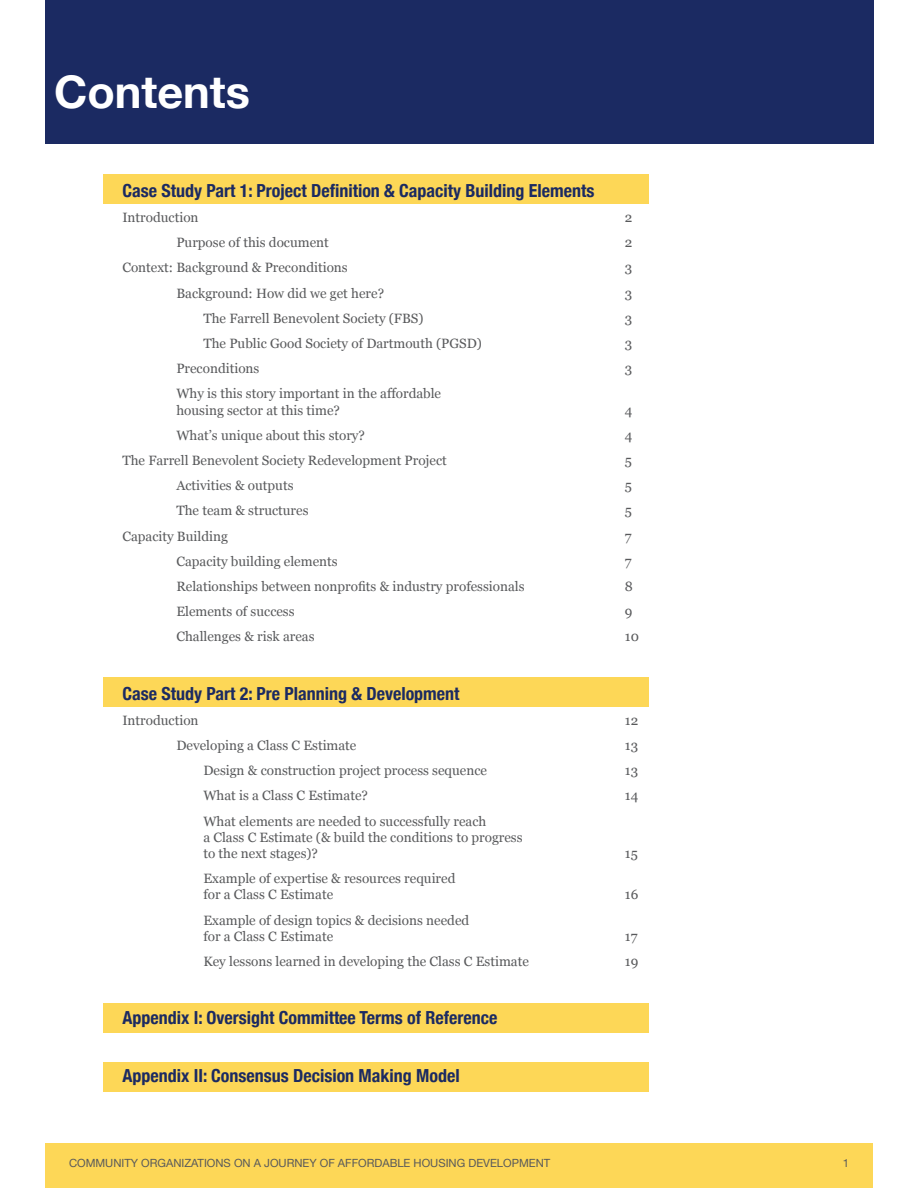
<style>
.page{position:relative;width:918px;height:1188px;background:#fff}
.page>*{position:absolute;margin:0;border:0;box-sizing:border-box;transform-origin:0 0}
.t1{font:700 45px "Helvetica Neue";color:#fff}
.t2{font:700 condensed 18px "Helvetica Neue";color:#1b2a62}
.t3{font:13.5px/16.2px "Georgia";color:#58595b}
.t4{font:11.25px "Helvetica Neue";color:#58595b}
</style>
<div class="page">
<div style="left:45px;top:1143px;width:828px;height:45px;background:#fdd757"></div>
<div style="left:104px;top:174px;width:546px;height:30px;background:#fdd757"></div>
<div style="left:104px;top:677px;width:546px;height:30px;background:#fdd757"></div>
<div style="left:104px;top:1003px;width:546px;height:30px;background:#fdd757"></div>
<div style="left:104px;top:1062px;width:546px;height:30px;background:#fdd757"></div>
<div style="left:45px;top:0;width:828px;height:144px;background:#1b2a62"></div>
<h1 class="t1" style="left:54px;top:57px;width:197px">Contents</h1>
<h2 class="t2" style="left:122px;top:175px;width:474px">Case Study Part 1: Project Definition &amp; Capacity Building Elements</h2>
<p class="t3" style="left:122px;top:209px;width:78px">Introduction</p>
<p class="t3" style="left:625px;top:209px;width:9px">2</p>
<p class="t3" style="left:176px;top:234px;width:154px">Purpose of this document</p>
<p class="t3" style="left:625px;top:234px;width:9px">2</p>
<p class="t3" style="left:122px;top:259px;width:227px">Context: Background &amp; Preconditions</p>
<p class="t3" style="left:625px;top:259px;width:9px">3</p>
<p class="t3" style="left:176px;top:284px;width:209px">Background: How did we get here?</p>
<p class="t3" style="left:625px;top:284px;width:9px">3</p>
<p class="t3" style="left:203px;top:309px;width:222px">The Farrell Benevolent Society (FBS)</p>
<p class="t3" style="left:625px;top:309px;width:9px">3</p>
<p class="t3" style="left:203px;top:335px;width:280px">The Public Good Society of Dartmouth (PGSD)</p>
<p class="t3" style="left:625px;top:335px;width:9px">3</p>
<p class="t3" style="left:176px;top:360px;width:85px">Preconditions</p>
<p class="t3" style="left:625px;top:360px;width:9px">3</p>
<p class="t3" style="left:176px;top:385px;width:266px">Why is this story important in the affordable housing sector at this time?</p>
<p class="t3" style="left:625px;top:401px;width:9px">4</p>
<p class="t3" style="left:176px;top:427px;width:190px">What’s unique about this story?</p>
<p class="t3" style="left:625px;top:427px;width:9px">4</p>
<p class="t3" style="left:122px;top:452px;width:326px">The Farrell Benevolent Society Redevelopment Project</p>
<p class="t3" style="left:625px;top:452px;width:9px">5</p>
<p class="t3" style="left:176px;top:477px;width:119px">Activities &amp; outputs</p>
<p class="t3" style="left:625px;top:477px;width:9px">5</p>
<p class="t3" style="left:176px;top:502px;width:134px">The team &amp; structures</p>
<p class="t3" style="left:625px;top:502px;width:9px">5</p>
<p class="t3" style="left:122px;top:527px;width:107px">Capacity Building</p>
<p class="t3" style="left:625px;top:527px;width:8px">7</p>
<p class="t3" style="left:176px;top:553px;width:163px">Capacity building elements</p>
<p class="t3" style="left:625px;top:553px;width:8px">7</p>
<p class="t3" style="left:176px;top:578px;width:350px">Relationships between nonprofits &amp; industry professionals</p>
<p class="t3" style="left:625px;top:578px;width:10px">8</p>
<p class="t3" style="left:176px;top:603px;width:120px">Elements of success</p>
<p class="t3" style="left:625px;top:603px;width:9px">9</p>
<p class="t3" style="left:176px;top:628px;width:140px">Challenges &amp; risk areas</p>
<p class="t3" style="left:625px;top:628px;width:16px">10</p>
<h2 class="t2" style="left:122px;top:678px;width:339px">Case Study Part 2: Pre Planning &amp; Development</h2>
<p class="t3" style="left:122px;top:711px;width:78px">Introduction</p>
<p class="t3" style="left:625px;top:711px;width:15px">12</p>
<p class="t3" style="left:176px;top:737px;width:182px">Developing a Class C Estimate</p>
<p class="t3" style="left:625px;top:737px;width:15px">13</p>
<p class="t3" style="left:203px;top:762px;width:285px">Design &amp; construction project process sequence</p>
<p class="t3" style="left:625px;top:762px;width:15px">13</p>
<p class="t3" style="left:203px;top:787px;width:166px">What is a Class C Estimate?</p>
<p class="t3" style="left:625px;top:787px;width:15px">14</p>
<p class="t3" style="left:203px;top:812px;width:321px">What elements are needed to successfully reach<br>a Class C Estimate (&amp; build the conditions to progress to the next stages)?</p>
<p class="t3" style="left:625px;top:845px;width:14px">15</p>
<p class="t3" style="left:203px;top:870px;width:254px">Example of expertise &amp; resources required for a Class C Estimate</p>
<p class="t3" style="left:203px;top:911px;width:267px">Example of design topics &amp; decisions needed for a Class C Estimate</p>
<p class="t3" style="left:625px;top:886px;width:15px">16</p>
<p class="t3" style="left:625px;top:928px;width:14px">17</p>
<p class="t3" style="left:203px;top:953px;width:327px">Key lessons learned in developing the Class C Estimate</p>
<p class="t3" style="left:625px;top:953px;width:15px">19</p>
<h2 class="t2" style="left:122px;top:1003px;width:377px">Appendix I: Oversight Committee Terms of Reference</h2>
<h2 class="t2" style="left:122px;top:1061px;width:339px">Appendix II: Consensus Decision Making Model</h2>
<p class="t4" style="left:69px;top:1155px;width:483px">COMMUNITY ORGANIZATIONS ON A JOURNEY OF AFFORDABLE HOUSING DEVELOPMENT</p>
<p class="t4" style="left:843px;top:1155px;width:8px">1</p>
</div>
